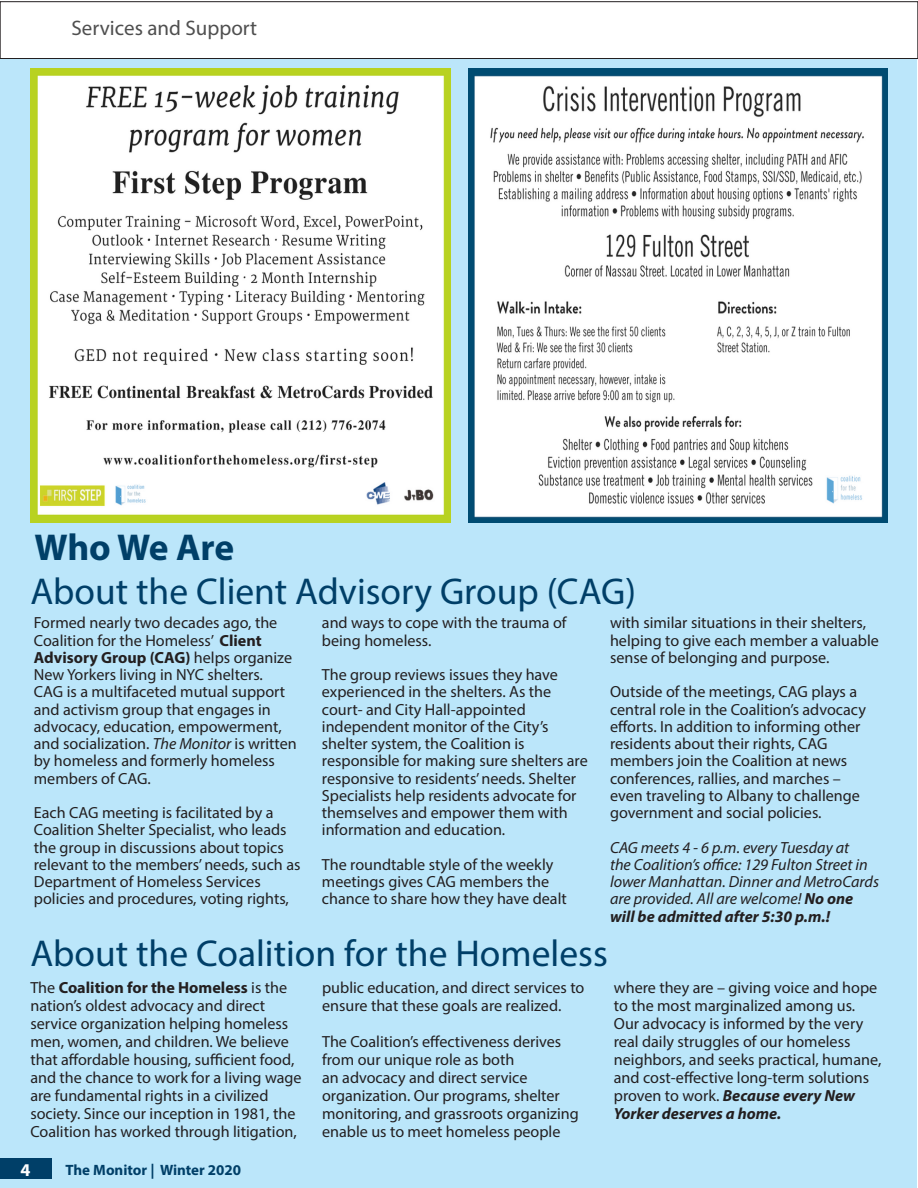
<style>
.page{position:relative;width:918px;height:1188px;background:#fff}
.page>*{position:absolute;margin:0;border:0;box-sizing:border-box;transform-origin:0 0}
.Head_2{font:37.5px "Myriad Pro";color:#003f68}
.Head_2-2{font:700 37.5px "Myriad Pro";letter-spacing:-.01em;color:#003f68}
.Subheading{font:21px "Myriad Pro";color:#4f4f4f}
.t1{font:700 18px "Myriad Pro";color:#fff}
.Body{font:16.2px/17.2px "Myriad Pro";color:#231f20}
.Body-2{font:italic 16.2px/17.2px "Myriad Pro";color:#231f20}
.t2{font:700 15px "Myriad Pro";color:#003f68}
.s1{font-weight:700}
.s2{font-style:italic}
.s3{font-weight:700;font-style:italic}
</style>
<div class="page">
<div style="left:0;top:59px;width:917px;height:1129px;background:#bbe6fa"></div>
<div style="left:0;top:2px;width:918px;height:57px;border:1px solid #231f20"></div>
<div style="left:0;top:1158px;width:51px;height:21px;background:#003f68"></div>
<img style="left:30px;top:68px;width:420px;height:455px">
<img style="left:469px;top:68px;width:419px;height:455px">
<p class="Subheading" style="left:71px;top:15px;width:187px">Services and Support</p>
<p class="Head_2-2" style="left:34px;top:523px;width:202px">Who We Are</p>
<p class="Head_2" style="left:30px;top:569px;width:607px">About the Client Advisory Group (CAG)</p>
<p class="Body" style="left:34px;top:614px;width:264px">Formed nearly two decades ago, the Coalition for the Homeless’ <span class="s1">Client Advisory Group (CAG)</span> helps organize New Yorkers living in NYC shelters.<br>CAG is a multifaceted mutual support and activism group that engages in advocacy, education, empowerment, and socialization. <span class="s2">The Monitor</span> is written by homeless and formerly homeless members of CAG.</p>
<p class="Body" style="left:34px;top:804px;width:268px">Each CAG meeting is facilitated by a Coalition Shelter Specialist, who leads the group in discussions about topics relevant to the members’ needs, such as Department of Homeless Services</p>
<p class="Body" style="left:34px;top:890px;width:257px">policies and procedures, voting rights,</p>
<p class="Body" style="left:322px;top:614px;width:246px">and ways to cope with the trauma of being homeless.</p>
<p class="Body" style="left:322px;top:666px;width:267px">The group reviews issues they have experienced in the shelters. As the court- and City Hall-appointed independent monitor of the City’s shelter system, the Coalition is responsible for making sure shelters are responsive to residents’ needs. Shelter Specialists help residents advocate for themselves and empower them with information and education.</p>
<p class="Body" style="left:322px;top:856px;width:246px">The roundtable style of the weekly meetings gives CAG members the chance to share how they have dealt</p>
<p class="Body" style="left:610px;top:614px;width:270px">with similar situations in their shelters, helping to give each member a valuable sense of belonging and purpose.</p>
<p class="Body" style="left:610px;top:683px;width:257px">Outside of the meetings, CAG plays a central role in the Coalition’s advocacy efforts. In addition to informing other residents about their rights, CAG members join the Coalition at news conferences, rallies, and marches – even traveling to Albany to challenge government and social policies.</p>
<p class="Body-2" style="left:610px;top:838px;width:271px">CAG meets 4 - 6 p.m. every Tuesday at<br>the Coalition’s office: 129 Fulton Street in lower Manhattan. Dinner and MetroCards are provided. All are welcome! <span class="s1">No one will be admitted after 5:30 p.m.!</span></p>
<p class="Head_2" style="left:30px;top:930px;width:579px">About the Coalition for the Homeless</p>
<p class="Body" style="left:30px;top:978px;width:273px;line-height:18px">The <span class="s1">Coalition for the Homeless</span> is the nation’s oldest advocacy and direct service organization helping homeless men, women, and children. We believe that affordable housing, sufficient food, and the chance to work for a living wage are fundamental rights in a civilized society. Since our inception in 1981, the Coalition has worked through litigation,</p>
<p class="Body" style="left:322px;top:978px;width:264px;line-height:18px">public education, and direct services to ensure that these goals are realized.</p>
<p class="Body" style="left:322px;top:1032px;width:258px;line-height:18px">The Coalition’s effectiveness derives from our unique role as both<br>an advocacy and direct service organization. Our programs, shelter monitoring, and grassroots organizing enable us to meet homeless people</p>
<p class="t1" style="left:20px;top:1158px;width:11px">4</p>
<p class="t2" style="left:65px;top:1160px;width:177px">The Monitor | Winter 2020</p>
<p class="Body" style="left:614px;top:978px;width:269px;line-height:18px">where they are – giving voice and hope to the most marginalized among us.<br>Our advocacy is informed by the very real daily struggles of our homeless neighbors, and seeks practical, humane, and cost-effective long-term solutions proven to work. <span class="s3">Because every New Yorker deserves a home.</span></p>
</div>
